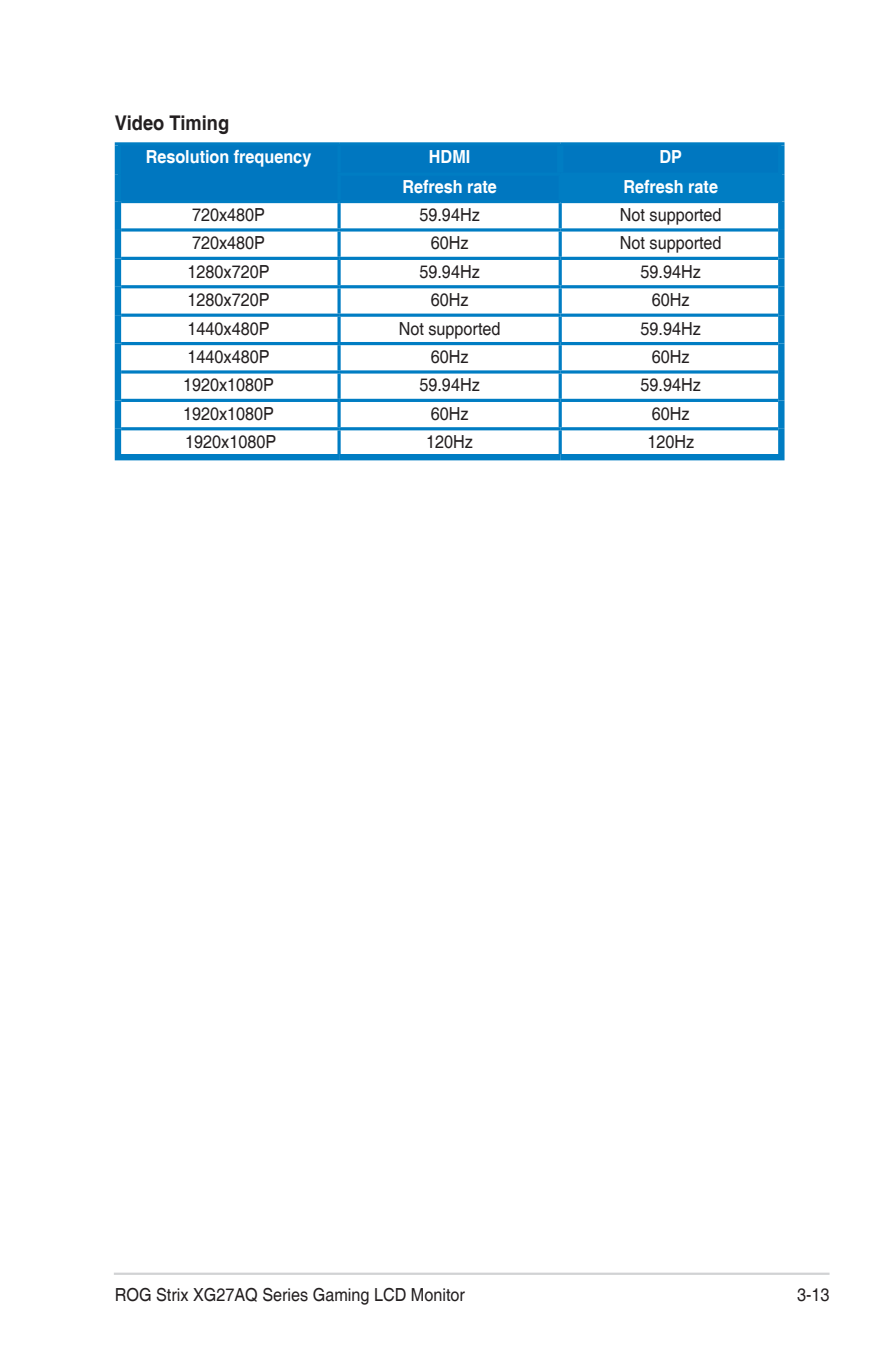
<style>
.page{position:relative;width:893px;height:1346px;background:#fff}
.page>*{position:absolute;margin:0;border:0;box-sizing:border-box;transform-origin:0 0}
.List_Bold{font:700 20.25px "Helvetica";color:#231f20;scale:.9 1}
.Table_Text_-new{font:18px "Helvetica";color:#231f20;scale:.9 1}
.Table_Text_Head_-_ne{font:700 18px "Helvetica";color:#fff;scale:.9 1}
</style>
<div class="page">
<hr style="left:114px;top:1272px;width:715px;height:3px;background:#d1d2d4">
<div style="left:121px;top:145px;width:657px;height:55px;background:#0077c0"></div>
<div style="left:560px;top:174px;width:221px;height:28px;background:#007dc3"></div>
<div style="left:115px;top:202px;width:6px;height:28px;background:#007dc3"></div>
<div style="left:778px;top:202px;width:6px;height:28px;background:#007dc3"></div>
<div style="left:115px;top:230px;width:6px;height:28px;background:#007dc3"></div>
<div style="left:778px;top:230px;width:6px;height:28px;background:#007dc3"></div>
<div style="left:115px;top:258px;width:6px;height:29px;background:#007dc3"></div>
<div style="left:778px;top:258px;width:6px;height:29px;background:#007dc3"></div>
<div style="left:115px;top:287px;width:6px;height:28px;background:#007dc3"></div>
<div style="left:778px;top:287px;width:6px;height:28px;background:#007dc3"></div>
<div style="left:115px;top:315px;width:6px;height:29px;background:#007dc3"></div>
<div style="left:778px;top:315px;width:6px;height:29px;background:#007dc3"></div>
<div style="left:115px;top:344px;width:6px;height:28px;background:#007dc3"></div>
<div style="left:778px;top:344px;width:6px;height:28px;background:#007dc3"></div>
<div style="left:115px;top:372px;width:6px;height:28px;background:#007dc3"></div>
<div style="left:778px;top:372px;width:6px;height:28px;background:#007dc3"></div>
<div style="left:115px;top:400px;width:6px;height:29px;background:#007dc3"></div>
<div style="left:778px;top:400px;width:6px;height:29px;background:#007dc3"></div>
<div style="left:115px;top:429px;width:6px;height:25px;background:#007dc3"></div>
<div style="left:778px;top:429px;width:6px;height:25px;background:#007dc3"></div>
<div style="left:115px;top:454px;width:224px;height:6px;background:#007dc3"></div>
<div style="left:339px;top:454px;width:221px;height:6px;background:#007dc3"></div>
<div style="left:560px;top:454px;width:224px;height:6px;background:#007dc3"></div>
<svg style="left:337px;top:203px;width:4px;height:25px"></svg>
<hr style="left:559px;top:203px;width:3px;height:25px;background:#007dc3">
<svg style="left:121px;top:228px;width:218px;height:4px"></svg>
<svg style="left:339px;top:228px;width:221px;height:4px"></svg>
<svg style="left:337px;top:232px;width:4px;height:25px"></svg>
<svg style="left:560px;top:228px;width:218px;height:4px"></svg>
<hr style="left:559px;top:232px;width:3px;height:25px;background:#007dc3">
<hr style="left:121px;top:257px;width:218px;height:3px;background:#007dc3">
<hr style="left:339px;top:257px;width:221px;height:3px;background:#007dc3">
<svg style="left:337px;top:260px;width:4px;height:25px"></svg>
<hr style="left:560px;top:257px;width:218px;height:3px;background:#007dc3">
<hr style="left:559px;top:260px;width:3px;height:25px;background:#007dc3">
<hr style="left:121px;top:285px;width:218px;height:3px;background:#007dc3">
<hr style="left:339px;top:285px;width:221px;height:3px;background:#007dc3">
<svg style="left:337px;top:288px;width:4px;height:26px"></svg>
<hr style="left:560px;top:285px;width:218px;height:3px;background:#007dc3">
<hr style="left:559px;top:288px;width:3px;height:26px;background:#007dc3">
<hr style="left:121px;top:314px;width:218px;height:3px;background:#007dc3">
<hr style="left:339px;top:314px;width:221px;height:3px;background:#007dc3">
<svg style="left:337px;top:317px;width:4px;height:25px"></svg>
<hr style="left:560px;top:314px;width:218px;height:3px;background:#007dc3">
<hr style="left:559px;top:317px;width:3px;height:25px;background:#007dc3">
<hr style="left:121px;top:342px;width:218px;height:3px;background:#007dc3">
<hr style="left:339px;top:342px;width:221px;height:3px;background:#007dc3">
<svg style="left:337px;top:345px;width:4px;height:25px"></svg>
<hr style="left:560px;top:342px;width:218px;height:3px;background:#007dc3">
<hr style="left:559px;top:345px;width:3px;height:25px;background:#007dc3">
<svg style="left:121px;top:370px;width:218px;height:4px"></svg>
<svg style="left:339px;top:370px;width:221px;height:4px"></svg>
<svg style="left:337px;top:374px;width:4px;height:25px"></svg>
<svg style="left:560px;top:370px;width:218px;height:4px"></svg>
<hr style="left:559px;top:374px;width:3px;height:25px;background:#007dc3">
<hr style="left:121px;top:399px;width:218px;height:3px;background:#007dc3">
<hr style="left:339px;top:399px;width:221px;height:3px;background:#007dc3">
<svg style="left:337px;top:402px;width:4px;height:25px"></svg>
<hr style="left:560px;top:399px;width:218px;height:3px;background:#007dc3">
<hr style="left:559px;top:402px;width:3px;height:25px;background:#007dc3">
<hr style="left:121px;top:427px;width:218px;height:3px;background:#007dc3">
<hr style="left:339px;top:427px;width:221px;height:3px;background:#007dc3">
<svg style="left:337px;top:430px;width:4px;height:24px"></svg>
<hr style="left:560px;top:427px;width:218px;height:3px;background:#007dc3">
<hr style="left:559px;top:430px;width:3px;height:24px;background:#007dc3">
<div style="left:115px;top:145px;width:6px;height:29px;background:#007dc3"></div>
<div style="left:115px;top:174px;width:6px;height:28px;background:#007dc3"></div>
<hr style="left:115px;top:142px;width:224px;height:3px;background:#007dc3">
<hr style="left:339px;top:142px;width:221px;height:3px;background:#007dc3">
<hr style="left:337px;top:145px;width:4px;height:28px;background:#007dc3">
<hr style="left:337px;top:176px;width:4px;height:24px;background:#007dc3">
<hr style="left:337px;top:173px;width:223px;height:3px;background:#007dc3">
<hr style="left:121px;top:200px;width:218px;height:3px;background:#007dc3">
<hr style="left:339px;top:200px;width:221px;height:3px;background:#007dc3">
<hr style="left:559px;top:176px;width:3px;height:24px;background:#007dc3">
<div style="left:778px;top:174px;width:6px;height:28px;background:#007dc3"></div>
<hr style="left:560px;top:200px;width:218px;height:3px;background:#007dc3">
<div style="left:557px;top:145px;width:6px;height:28px;background:#007dc3"></div>
<hr style="left:560px;top:142px;width:224px;height:3px;background:#007dc3">
<hr style="left:560px;top:173px;width:218px;height:3px;background:#007dc3">
<div style="left:778px;top:145px;width:6px;height:29px;background:#007dc3"></div>
<p class="List_Bold" style="left:115px;top:110px;width:129px">Video Timing</p>
<p class="Table_Text_Head_-_ne" style="left:146px;top:145px;width:186px">Resolution frequency</p>
<p class="Table_Text_Head_-_ne" style="left:429px;top:145px;width:47px">HDMI</p>
<p class="Table_Text_Head_-_ne" style="left:659px;top:145px;width:27px">DP</p>
<p class="Table_Text_Head_-_ne" style="left:402px;top:176px;width:107px">Refresh rate</p>
<p class="Table_Text_Head_-_ne" style="left:623px;top:176px;width:107px">Refresh rate</p>
<p class="Table_Text_-new" style="left:192px;top:204px;width:83px">720x480P</p>
<p class="Table_Text_-new" style="left:419px;top:204px;width:69px">59.94Hz</p>
<p class="Table_Text_-new" style="left:620px;top:204px;width:115px">Not supported</p>
<p class="Table_Text_-new" style="left:192px;top:233px;width:83px">720x480P</p>
<p class="Table_Text_-new" style="left:431px;top:233px;width:44px">60Hz</p>
<p class="Table_Text_-new" style="left:620px;top:233px;width:115px">Not supported</p>
<p class="Table_Text_-new" style="left:188px;top:261px;width:93px">1280x720P</p>
<p class="Table_Text_-new" style="left:419px;top:261px;width:69px">59.94Hz</p>
<p class="Table_Text_-new" style="left:641px;top:261px;width:69px">59.94Hz</p>
<p class="Table_Text_-new" style="left:188px;top:289px;width:93px">1280x720P</p>
<p class="Table_Text_-new" style="left:431px;top:289px;width:44px">60Hz</p>
<p class="Table_Text_-new" style="left:652px;top:289px;width:44px">60Hz</p>
<p class="Table_Text_-new" style="left:188px;top:318px;width:93px">1440x480P</p>
<p class="Table_Text_-new" style="left:399px;top:318px;width:115px">Not supported</p>
<p class="Table_Text_-new" style="left:641px;top:318px;width:69px">59.94Hz</p>
<p class="Table_Text_-new" style="left:188px;top:346px;width:93px">1440x480P</p>
<p class="Table_Text_-new" style="left:431px;top:346px;width:44px">60Hz</p>
<p class="Table_Text_-new" style="left:652px;top:346px;width:44px">60Hz</p>
<p class="Table_Text_-new" style="left:183px;top:375px;width:103px">1920x1080P</p>
<p class="Table_Text_-new" style="left:419px;top:375px;width:69px">59.94Hz</p>
<p class="Table_Text_-new" style="left:641px;top:375px;width:69px">59.94Hz</p>
<p class="Table_Text_-new" style="left:183px;top:403px;width:103px">1920x1080P</p>
<p class="Table_Text_-new" style="left:431px;top:403px;width:44px">60Hz</p>
<p class="Table_Text_-new" style="left:652px;top:403px;width:44px">60Hz</p>
<p class="Table_Text_-new" style="left:185px;top:431px;width:103px">1920x1080P</p>
<p class="Table_Text_-new" style="left:426px;top:431px;width:54px">120Hz</p>
<p class="Table_Text_-new" style="left:647px;top:431px;width:54px">120Hz</p>
<p class="Table_Text_-new" style="left:115px;top:1284px;width:391px">ROG Strix XG27AQ Series Gaming LCD Monitor</p>
<p class="Table_Text_-new" style="left:797px;top:1284px;width:38px">3-13</p>
</div>
